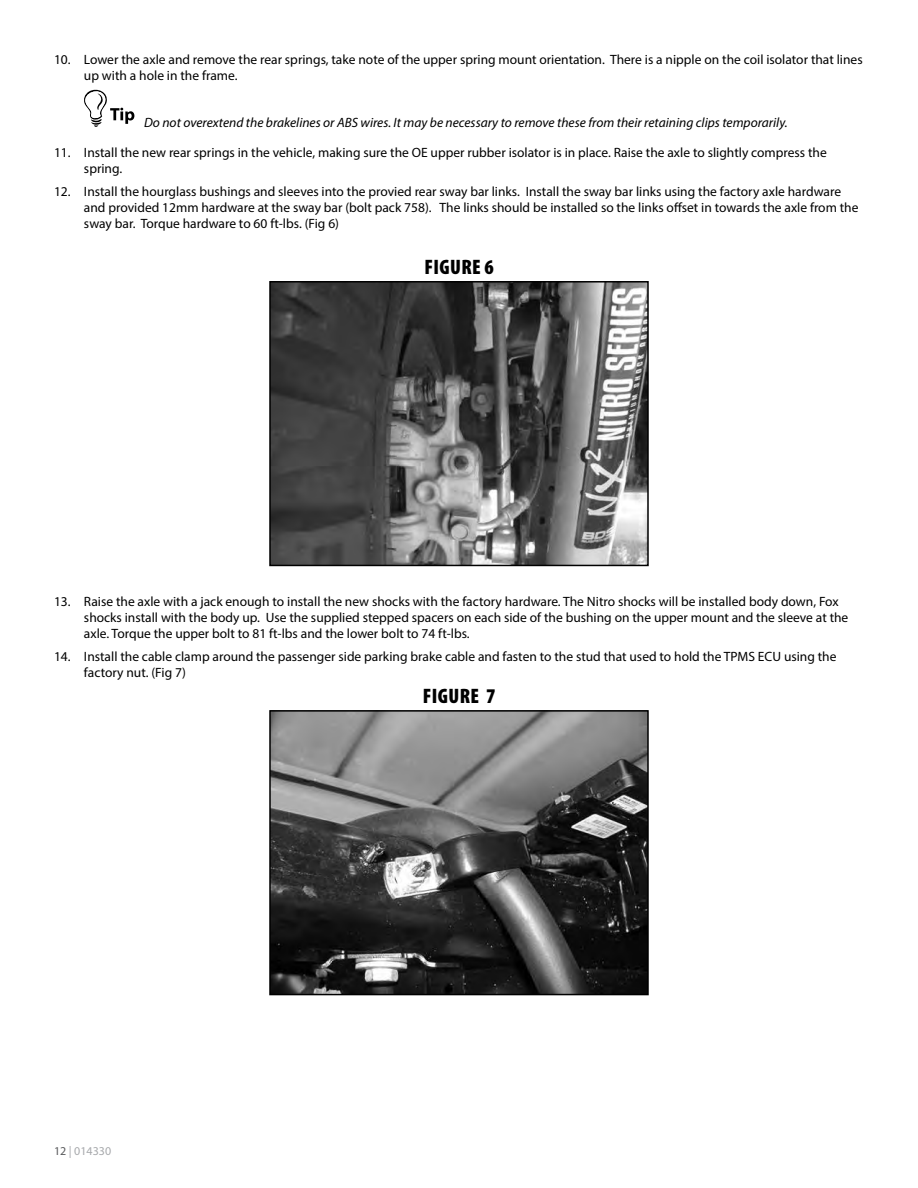
<style>
.page{position:relative;width:918px;height:1188px;background:#fff}
.page>*{position:absolute;margin:0;border:0;box-sizing:border-box;transform-origin:0 0}
.t1{font:900 condensed 21px "Myriad Pro";letter-spacing:.02em;color:#000}
.t2{font:13.5px/16.2px "Myriad Pro";color:#000}
.t3{font:italic 13.5px "Myriad Pro";color:#000}
.t4{font:12px "Myriad Pro";color:#a7a9ac}
.s1{color:#58595b}
</style>
<div class="page">
<svg style="left:84px;top:89px;width:50px;height:38px"></svg>
<img style="left:272px;top:284px;width:374px;height:279px">
<div style="left:269px;top:281px;width:380px;height:285px;border:2px solid #000"></div>
<img style="left:272px;top:713px;width:374px;height:279px">
<div style="left:269px;top:710px;width:380px;height:285px;border:2px solid #000"></div>
<p class="t2" style="left:84px;top:51px;width:780px;text-indent:-30px">10. Lower the axle and remove the rear springs, take note of the upper spring mount orientation. There is a nipple on the coil isolator that lines up with a hole in the frame.</p>
<p class="t3" style="left:144px;top:114px;width:645px">Do not overextend the brakelines or ABS wires. It may be necessary to remove these from their retaining clips temporarily.</p>
<p class="t2" style="left:84px;top:144px;width:744px;text-indent:-30px">11. Install the new rear springs in the vehicle, making sure the OE upper rubber isolator is in place. Raise the axle to slightly compress the spring.</p>
<p class="t2" style="left:84px;top:183px;width:776px;text-indent:-30px">12. Install the hourglass bushings and sleeves into the provied rear sway bar links. Install the sway bar links using the factory axle hardware and provided 12mm hardware at the sway bar (bolt pack 758). The links should be installed so the links offset in towards the axle from the sway bar. Torque hardware to 60 ft-lbs. (Fig 6)</p>
<h1 class="t1" style="left:424px;top:255px;width:71px">FIGURE 6</h1>
<p class="t2" style="left:84px;top:593px;width:766px;text-indent:-30px">13. Raise the axle with a jack enough to install the new shocks with the factory hardware. The Nitro shocks will be installed body down, Fox shocks install with the body up. Use the supplied stepped spacers on each side of the bushing on the upper mount and the sleeve at the axle. Torque the upper bolt to 81 ft-lbs and the lower bolt to 74 ft-lbs.</p>
<p class="t2" style="left:84px;top:648px;width:754px;text-indent:-30px">14. Install the cable clamp around the passenger side parking brake cable and fasten to the stud that used to hold the TPMS ECU using the factory nut. (Fig 7)</p>
<h1 class="t1" style="left:423px;top:684px;width:74px">FIGURE 7</h1>
<p class="t4" style="left:54px;top:1143px;width:59px"><span class="s1">12</span> | 014330</p>
</div>
